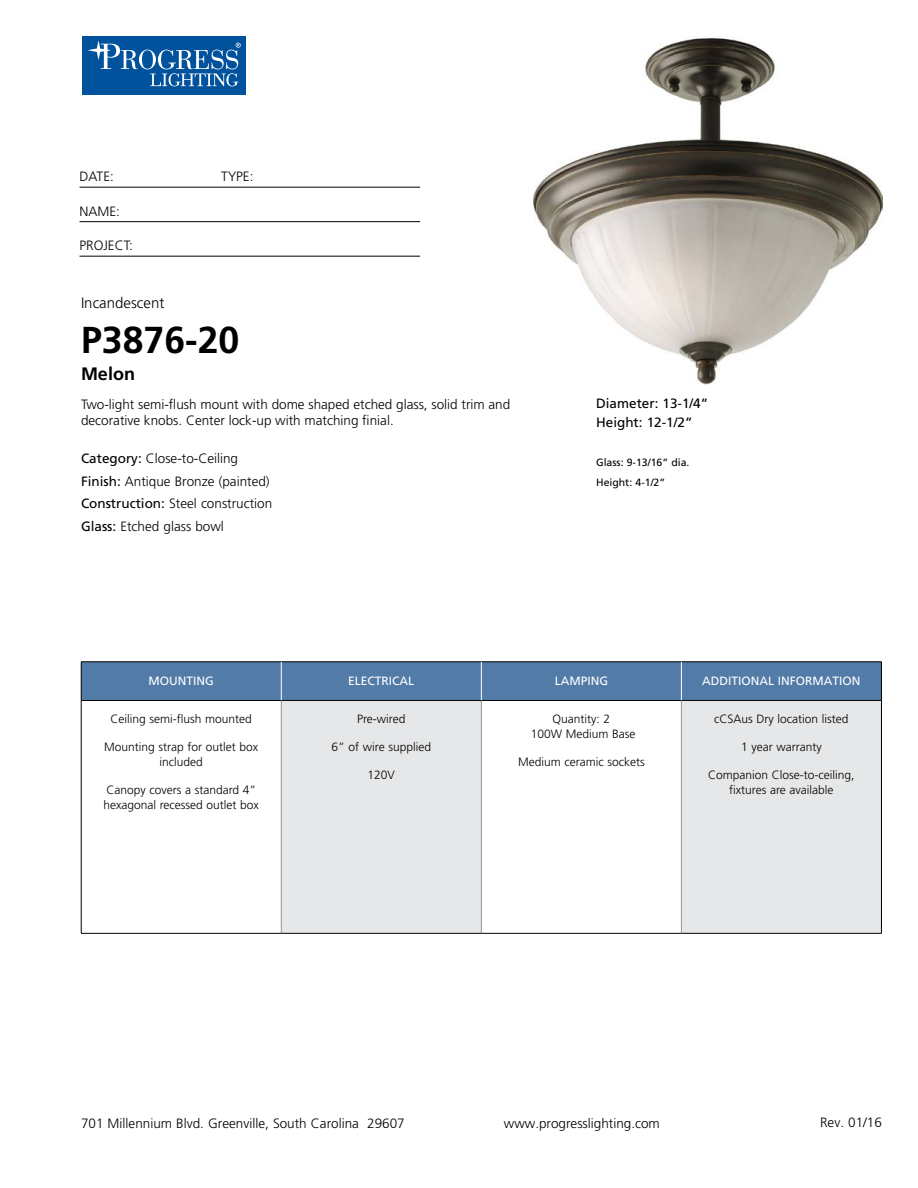
<style>
.page{position:relative;width:918px;height:1188px;background:#fff}
.page>*{position:absolute;margin:0;border:0;box-sizing:border-box;transform-origin:0 0}
.t1{font:700 37.5px "Frutiger";color:#000}
.t2{font:700 18px "Frutiger";color:#000}
.t3{font:300 15px "Frutiger";color:#000}
.t4{font:300 13.5px/22.5px "Frutiger";color:#000}
.t5{font:13.5px/19.5px "Frutiger";color:#000}
.t6{font:300 12px/15px "Frutiger";color:#000;text-align:center}
.t7{font:12px "Frutiger";color:#fff}
.t8{font:10.5px/19.5px "Frutiger";color:#000}
.s1{font-weight:400}
</style>
<div class="page">
<div style="left:82px;top:36px;width:164px;height:59px;background:#00529c"></div>
<svg style="left:139px;top:50px;width:17px;height:19px"></svg>
<div style="left:142px;top:50px;width:11px;height:19px;background:#00529c;border-radius:50%"></div>
<svg style="left:87px;top:40px;width:51px;height:29px"></svg>
<svg style="left:150px;top:43px;width:91px;height:43px"></svg>
<hr style="left:80px;top:187px;width:340px;height:1px;background:#000">
<hr style="left:80px;top:221px;width:340px;height:1px;background:#000">
<hr style="left:80px;top:256px;width:340px;height:1px;background:#000">
<div style="left:82px;top:663px;width:799px;height:37px;background:#527ba8"></div>
<div style="left:281px;top:700px;width:200px;height:233px;background:#e6e7e8"></div>
<div style="left:681px;top:700px;width:200px;height:233px;background:#e6e7e8"></div>
<hr style="left:281px;top:701px;width:1px;height:232px;background:#939598">
<hr style="left:481px;top:701px;width:1px;height:232px;background:#939598">
<hr style="left:681px;top:701px;width:1px;height:232px;background:#939598">
<hr style="left:81px;top:700px;width:200px;height:1px;background:#000">
<hr style="left:281px;top:700px;width:200px;height:1px;background:#000">
<hr style="left:481px;top:700px;width:200px;height:1px;background:#000">
<hr style="left:681px;top:700px;width:200px;height:1px;background:#000">
<hr style="left:81px;top:933px;width:200px;height:1px;background:#000">
<hr style="left:281px;top:933px;width:200px;height:1px;background:#000">
<hr style="left:481px;top:933px;width:200px;height:1px;background:#000">
<hr style="left:681px;top:933px;width:201px;height:1px;background:#000">
<hr style="left:81px;top:662px;width:200px;height:1px;background:#000">
<hr style="left:81px;top:662px;width:1px;height:38px;background:#000">
<hr style="left:281px;top:662px;width:200px;height:1px;background:#000">
<hr style="left:481px;top:662px;width:200px;height:1px;background:#000">
<hr style="left:681px;top:662px;width:201px;height:1px;background:#000">
<hr style="left:881px;top:662px;width:1px;height:38px;background:#000">
<hr style="left:81px;top:700px;width:1px;height:233px;background:#000">
<hr style="left:881px;top:700px;width:1px;height:233px;background:#000">
<hr style="left:281px;top:662px;width:1px;height:38px;background:#fff">
<hr style="left:681px;top:662px;width:1px;height:38px;background:#fff">
<hr style="left:481px;top:662px;width:1px;height:38px;background:#fff">
<img style="left:533px;top:37px;width:349px;height:348px">
<p class="t4" style="left:80px;top:165px;width:36px">DATE:</p>
<p class="t4" style="left:221px;top:165px;width:34px">TYPE:</p>
<p class="t4" style="left:80px;top:200px;width:42px">NAME:</p>
<p class="t4" style="left:80px;top:234px;width:55px">PROJECT:</p>
<p class="t3" style="left:81px;top:295px;width:85px">Incandescent</p>
<h1 class="t1" style="left:81px;top:318px;width:160px">P3876-20</h1>
<h2 class="t2" style="left:81px;top:364px;width:55px">Melon</h2>
<p class="t4" style="left:81px;top:396px;width:431px;line-height:16.2px">Two-light semi-flush mount with dome shaped etched glass, solid trim and decorative knobs. Center lock-up with matching finial.</p>
<p class="t4" style="left:81px;top:448px;width:193px"><span class="s1">Category:</span> Close-to-Ceiling<br><span class="s1">Finish:</span> Antique Bronze (painted)<br><span class="s1">Construction:</span> Steel construction<br><span class="s1">Glass:</span> Etched glass bowl</p>
<p class="t5" style="left:596px;top:393px;width:114px">Diameter: 13-1/4”<br>Height: 12-1/2”</p>
<p class="t8" style="left:596px;top:453px;width:95px">Glass: 9-13/16” dia.<br>Height: 4-1/2”</p>
<p class="t7" style="left:149px;top:673px;width:67px">MOUNTING</p>
<p class="t7" style="left:348px;top:673px;width:68px">ELECTRICAL</p>
<p class="t7" style="left:555px;top:673px;width:55px">LAMPING</p>
<p class="t7" style="left:702px;top:673px;width:160px">ADDITIONAL INFORMATION</p>
<p class="t6" style="left:111px;top:712px;width:143px">Ceiling semi-flush mounted</p>
<p class="t6" style="left:104px;top:739px;width:156px">Mounting strap for outlet box included</p>
<p class="t6" style="left:104px;top:782px;width:157px;text-align:left">Canopy covers a standard 4” hexagonal recessed outlet box</p>
<p class="t6" style="left:357px;top:712px;width:50px">Pre-wired</p>
<p class="t6" style="left:332px;top:739px;width:101px">6” of wire supplied</p>
<p class="t6" style="left:368px;top:767px;width:29px">120V</p>
<p class="t6" style="left:714px;top:712px;width:136px">cCSAus Dry location listed</p>
<p class="t6" style="left:741px;top:739px;width:82px">1 year warranty</p>
<p class="t6" style="left:708px;top:767px;width:148px">Companion Close-to-ceiling, fixtures are available</p>
<p class="t6" style="left:531px;top:712px;width:106px">Quantity: 2<br>100W Medium Base</p>
<p class="t6" style="left:518px;top:754px;width:128px">Medium ceramic sockets</p>
<p class="t4" style="left:81px;top:1112px;width:325px">701 Millennium Blvd. Greenville, South Carolina 29607</p>
<p class="t4" style="left:504px;top:1112px;width:158px">www.progresslighting.com</p>
<p class="t4" style="left:820px;top:1111px;width:63px">Rev. 01/16</p>
</div>
